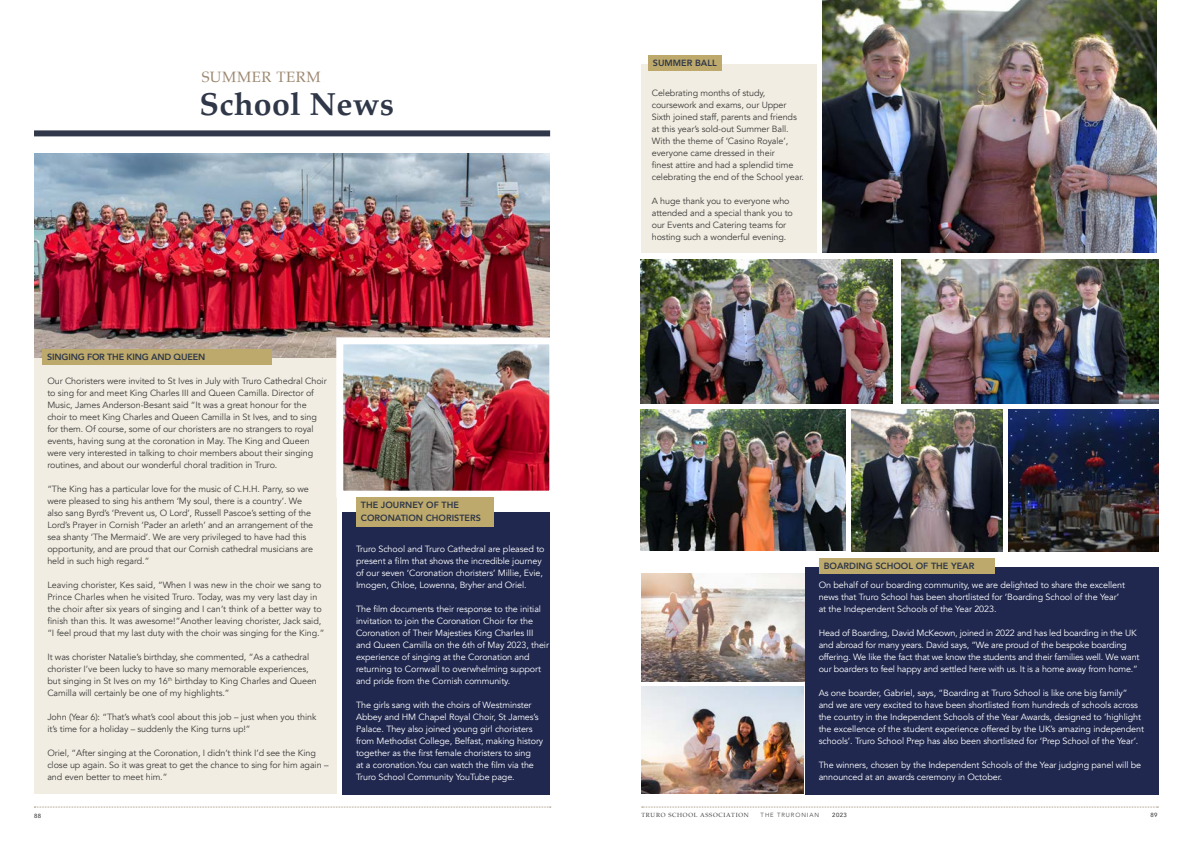
<style>
.page{position:relative;width:1191px;height:842px;background:#fff}
.page>*{position:absolute;margin:0;border:0;box-sizing:border-box;transform-origin:0 0}
.t1{font:700 32px "Palatino";letter-spacing:.01em;color:#2f3748}
.t2{font:15px "Palatino";letter-spacing:.04em;color:#9c876f}
.t3{font:9px/12px "Avenir";letter-spacing:-.01em;color:#3c3c3b}
.t4{font:9px/12px "Avenir";letter-spacing:-.01em;color:#fff}
.t5{font:800 9px/13px "Avenir";color:#2f3748}
.t6{font:800 9px "Avenir";letter-spacing:-.02em;color:#2f3748}
.t7{font:6px "Palatino";letter-spacing:.12em;color:#3c3c3b}
.t8{font:300 6px "Avenir";letter-spacing:.15em;color:#3c3c3b}
.t9{font:500 6px "Avenir";letter-spacing:.07em;color:#3c3c3b}
</style>
<div class="page">
<img style="left:34px;top:153px;width:515px;height:205px">
<div style="left:34px;top:358px;width:302px;height:436px;background:#f2ede2"></div>
<div style="left:42px;top:349px;width:230px;height:15px;background:#bda96c"></div>
<img style="left:344px;top:345px;width:204px;height:145px">
<div style="left:336px;top:337px;width:220px;height:161px;border:7px solid #fff"></div>
<div style="left:34px;top:130px;width:516px;height:6px;background:#2f3748"></div>
<div style="left:641px;top:65px;width:175px;height:188px;background:#f2ede2"></div>
<div style="left:648px;top:56px;width:73px;height:15px;background:#bda96c"></div>
<img style="left:823px;top:0;width:333px;height:252px">
<img style="left:640px;top:410px;width:205px;height:141px">
<img style="left:641px;top:574px;width:164px;height:107px">
<img style="left:641px;top:686px;width:163px;height:108px">
<img style="left:852px;top:410px;width:150px;height:142px">
<img style="left:1008px;top:410px;width:150px;height:142px">
<img style="left:640px;top:259px;width:253px;height:145px">
<img style="left:901px;top:259px;width:257px;height:145px">
<div style="left:805px;top:568px;width:353px;height:227px;background:#20284f"></div>
<div style="left:343px;top:512px;width:207px;height:283px;background:#20284f"></div>
<div style="left:818px;top:559px;width:176px;height:15px;background:#bda96c"></div>
<div style="left:356px;top:497px;width:137px;height:30px;background:#bda96c"></div>
<svg style="left:642px;top:807px;width:516px;height:1px"></svg>
<svg style="left:34px;top:807px;width:517px;height:1px"></svg>
<h2 class="t2" style="left:202px;top:64px;width:120px">SUMMER TERM</h2>
<h1 class="t1" style="left:200px;top:77px;width:196px">School News</h1>
<p class="t6" style="left:47px;top:350px;width:159px">SINGING FOR THE KING AND QUEEN</p>
<p class="t3" style="left:47px;top:375px;width:281px">Our Choristers were invited to St Ives in July with Truro Cathedral Choir to sing for and meet King Charles III and Queen Camilla. Director of Music, James Anderson-Besant said “It was a great honour for the choir to meet King Charles and Queen Camilla in St Ives, and to sing for them. Of course, some of our choristers are no strangers to royal events, having sung at the coronation in May. The King and Queen were very interested in talking to choir members about their singing routines, and about our wonderful choral tradition in Truro.</p>
<p class="t3" style="left:47px;top:483px;width:267px">“The King has a particular love for the music of C.H.H. Parry, so we were pleased to sing his anthem ‘My soul, there is a country’. We also sang Byrd’s ‘Prevent us, O Lord’, Russell Pascoe’s setting of the Lord’s Prayer in Cornish ‘Pader an arleth’ and an arrangement of the sea shanty ‘The Mermaid’. We are very privileged to have had this opportunity, and are proud that our Cornish cathedral musicians are held in such high regard.”</p>
<p class="t3" style="left:47px;top:579px;width:278px">Leaving chorister, Kes said, “When I was new in the choir we sang to Prince Charles when he visited Truro. Today, was my very last day in the choir after six years of singing and I can’t think of a better way to finish than this. It was awesome!”Another leaving chorister, Jack said, “I feel proud that my last duty with the choir was singing for the King.”</p>
<p class="t3" style="left:47px;top:651px;width:271px">It was chorister Natalie’s birthday, she commented, “As a cathedral chorister I’ve been lucky to have so many memorable experiences, but singing in St Ives on my 16<sup>th</sup> birthday to King Charles and Queen Camilla will certainly be one of my highlights.”</p>
<p class="t3" style="left:47px;top:711px;width:270px">John (Year 6): “That’s what’s cool about this job – just when you think it’s time for a holiday – suddenly the King turns up!”</p>
<p class="t3" style="left:47px;top:747px;width:283px">Oriel, “After singing at the Coronation, I didn’t think I’d see the King close up again. So it was great to get the chance to sing for him again – and even better to meet him.”</p>
<p class="t5" style="left:361px;top:498px;width:121px">THE JOURNEY OF THE<br>CORONATION CHORISTERS</p>
<p class="t4" style="left:356px;top:543px;width:190px">Truro School and Truro Cathedral are pleased to present a film that shows the incredible journey of our seven ‘Coronation choristers’ Millie, Evie, Imogen, Chloe, Lowenna, Bryher and Oriel.</p>
<p class="t4" style="left:356px;top:603px;width:194px">The film documents their response to the initial invitation to join the Coronation Choir for the Coronation of Their Majesties King Charles III and Queen Camilla on the 6th of May 2023, their experience of singing at the Coronation and returning to Cornwall to overwhelming support and pride from the Cornish community.</p>
<p class="t4" style="left:356px;top:699px;width:189px">The girls sang with the choirs of Westminster Abbey and HM Chapel Royal Choir, St James’s Palace. They also joined young girl choristers from Methodist College, Belfast, making history together as the first female choristers to sing<br>at a coronation.You can watch the film via the Truro School Community YouTube page.</p>
<p class="t5" style="left:653px;top:56px;width:65px">SUMMER BALL</p>
<p class="t3" style="left:652px;top:87px;width:154px">Celebrating months of study, coursework and exams, our Upper Sixth joined staff, parents and friends at this year’s sold-out Summer Ball.<br>With the theme of ‘Casino Royale’, everyone came dressed in their<br>finest attire and had a splendid time celebrating the end of the School year.</p>
<p class="t3" style="left:652px;top:195px;width:143px">A huge thank you to everyone who attended and a special thank you to our Events and Catering teams for hosting such a wonderful evening.</p>
<p class="t5" style="left:823px;top:559px;width:152px">BOARDING SCHOOL OF THE YEAR</p>
<p class="t4" style="left:818px;top:579px;width:308px">On behalf of our boarding community, we are delighted to share the excellent news that Truro School has been shortlisted for ‘Boarding School of the Year’ at the Independent Schools of the Year 2023.</p>
<p class="t4" style="left:818px;top:627px;width:322px">Head of Boarding, David McKeown, joined in 2022 and has led boarding in the UK and abroad for many years. David says, “We are proud of the bespoke boarding offering. We like the fact that we know the students and their families well. We want our boarders to feel happy and settled here with us. It is a home away from home.”</p>
<p class="t4" style="left:818px;top:687px;width:327px">As one boarder, Gabriel, says, “Boarding at Truro School is like one big family” and we are very excited to have been shortlisted from hundreds of schools across the country in the Independent Schools of the Year Awards, designed to ‘highlight the excellence of the student experience offered by the UK’s amazing independent schools’. Truro School Prep has also been shortlisted for ‘Prep School of the Year’.</p>
<p class="t4" style="left:818px;top:759px;width:324px">The winners, chosen by the Independent Schools of the Year judging panel will be announced at an awards ceremony in October.</p>
<p class="t9" style="left:34px;top:810px;width:9px">88</p>
<p class="t7" style="left:641px;top:810px;width:109px">TRURO SCHOOL ASSOCIATION</p>
<p class="t8" style="left:760px;top:812px;width:60px">THE TRURONIAN</p>
<p class="t9" style="left:832px;top:810px;width:16px">2023</p>
<p class="t9" style="left:1150px;top:810px;width:9px">89</p>
</div>
